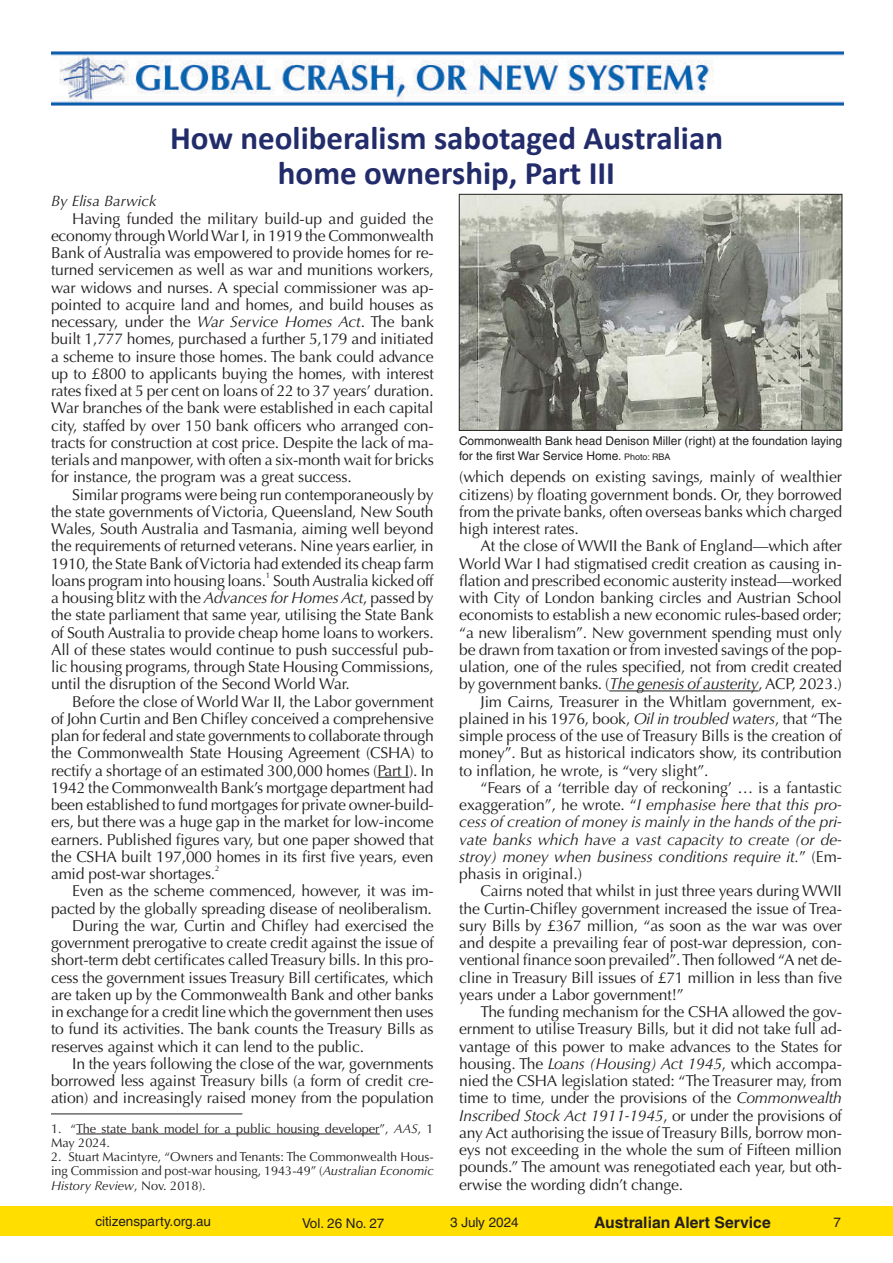
<style>
.page{position:relative;width:893px;height:1263px;background:#fff}
.page>*{position:absolute;margin:0;border:0;box-sizing:border-box;transform-origin:0 0}
.t1{font:700 33px/34.5px "Calibri";color:#232c6a;text-align:center}
.t2{font:15.75px/17.2px "Optima LT Std";letter-spacing:-.01em;color:#231f20;text-align:justify}
.t3{font:italic 15.75px "Optima LT Std";letter-spacing:-.005em;color:#231f20}
.t4{font:700 15.75px "Helvetica LT Std";color:#231f20}
.t5{font:italic 15px "Optima LT Std";color:#231f20}
.t6{font:13.5px "Helvetica LT Std";color:#231f20}
.t7{font:12.75px/14.2px "Optima LT Std";color:#231f20}
.t8{font:12px/14.4px "Helvetica LT Std";color:#231f20}
.t9{font:7.8px "Optima LT Std";color:#231f20}
.s1{font-style:italic}
.s2{font-size:9px}
.s3{font-style:normal}
</style>
<div class="page">
<div style="left:0;top:1206px;width:893px;height:30px;background:#ffde00"></div>
<hr style="left:377px;top:777px;width:32px;height:1px;background:#231f20">
<hr style="left:51px;top:1113px;width:191px;height:1px;background:#231f20">
<hr style="left:76px;top:1133px;width:304px;height:1px;background:#231f20">
<hr style="left:609px;top:690px;width:149px;height:1px;background:#231f20">
<img style="left:461px;top:196px;width:379px;height:233px">
<div style="left:459px;top:194px;width:383px;height:237px;border:1px solid #231f20"></div>
<img style="left:51px;top:51px;width:792px;height:55px">
<h1 class="t1" style="left:170px;top:121px;width:555px">How neoliberalism sabotaged Australian home ownership, Part III</h1>
<p class="t5" style="left:51px;top:192px;width:107px">By Elisa Barwick</p>
<p class="t2" style="left:51px;top:210px;width:384px;text-indent:21px">Having funded the military build-up and guided the economy through World War I, in 1919 the Commonwealth Bank of Australia was empowered to provide homes for re&shy;turned servicemen as well as war and munitions workers, war widows and nurses. A special commissioner was ap&shy;pointed to acquire land and homes, and build houses as necessary, under the <span class="s1">War Service Homes Act</span>. The bank built 1,777 homes, purchased a further 5,179 and initiated a scheme to insure those homes. The bank could advance up to £800 to applicants buying the homes, with interest rates fixed at 5 per cent on loans of 22 to 37 years’ duration.<br>War branches of the bank were established in each capital city, staffed by over 150 bank officers who arranged con&shy;tracts for construction at cost price. Despite the lack of ma&shy;terials and manpower, with often a six-month wait for bricks for instance, the program was a great success.</p>
<p class="t2" style="left:51px;top:486px;width:384px;text-indent:21px">Similar programs were being run contemporaneously by the state governments of Victoria, Queensland, New South Wales, South Australia and Tasmania, aiming well beyond the requirements of returned veterans. Nine years earlier, in 1910, the State Bank of Victoria had extended its cheap farm loans program into housing loans. South Australia kicked off</p>
<p class="t9" style="left:266px;top:571px;width:6px">1</p>
<p class="t2" style="left:51px;top:589px;width:384px">a housing blitz with the <span class="s1">Advances for Homes Act</span>, passed by the state parliament that same year, utilising the State Bank of South Australia to provide cheap home loans to workers.<br>All of these states would continue to push successful pub&shy;lic housing programs, through State Housing Commissions, until the disruption of the Second World War.</p>
<p class="t2" style="left:51px;top:693px;width:384px;text-indent:21px">Before the close of World War II, the Labor government of John Curtin and Ben Chifley conceived a comprehensive plan for federal and state governments to collaborate through the Commonwealth State Housing Agreement (CSHA) to rectify a shortage of an estimated 300,000 homes (Part I). In 1942 the Commonwealth Bank’s mortgage department had been established to fund mortgages for private owner-build&shy;ers, but there was a huge gap in the market for low-income earners. Published figures vary, but one paper showed that the CSHA built 197,000 homes in its first five years, even amid post-war shortages.</p>
<p class="t9" style="left:215px;top:864px;width:6px">2</p>
<p class="t2" style="left:72px;top:883px;width:363px">Even as the scheme commenced, however, it was im-</p>
<p class="t2" style="left:51px;top:900px;width:382px">pacted by the globally spreading disease of neoliberalism.</p>
<p class="t2" style="left:72px;top:917px;width:363px">During the war, Curtin and Chifley had exercised the</p>
<p class="t2" style="left:51px;top:934px;width:384px">government prerogative to create credit against the issue of</p>
<p class="t2" style="left:51px;top:952px;width:384px">short-term debt certificates called Treasury bills. In this pro-</p>
<p class="t2" style="left:51px;top:969px;width:384px">cess the government issues Treasury Bill certificates, which</p>
<p class="t2" style="left:51px;top:986px;width:384px">are taken up by the Commonwealth Bank and other banks</p>
<p class="t2" style="left:51px;top:1003px;width:384px">in exchange for a credit line which the government then uses</p>
<p class="t2" style="left:51px;top:1021px;width:384px">to fund its activities. The bank counts the Treasury Bills as</p>
<p class="t2" style="left:51px;top:1038px;width:315px">reserves against which it can lend to the public.</p>
<p class="t2" style="left:72px;top:1055px;width:363px">In the years following the close of the war, governments</p>
<p class="t2" style="left:51px;top:1072px;width:384px">borrowed less against Treasury bills (a form of credit cre-</p>
<p class="t2" style="left:51px;top:1089px;width:384px">ation) and increasingly raised money from the population</p>
<p class="t7" style="left:51px;top:1121px;width:384px">1. “The state bank model for a public housing developer”, <span class="s1">AAS</span>, 1<br>May 2024.</p>
<p class="t7" style="left:51px;top:1150px;width:384px;text-align:justify">2. Stuart Macintyre, “Owners and Tenants: The Commonwealth Hous&shy;ing Commission and post-war housing, 1943-49” (<span class="s1">Australian Economic History Review</span>, Nov. 2018).</p>
<p class="t8" style="left:459px;top:434px;width:385px">Commonwealth Bank head Denison Miller (right) at the foundation laying for the first War Service Home. <span class="s2">Photo: RBA</span></p>
<p class="t2" style="left:459px;top:469px;width:384px">(which depends on existing savings, mainly of wealthier citizens) by floating government bonds. Or, they borrowed from the private banks, often overseas banks which charged high interest rates.</p>
<p class="t2" style="left:480px;top:538px;width:363px">At the close of WWII the Bank of England—which after</p>
<p class="t2" style="left:459px;top:555px;width:384px">World War I had stigmatised credit creation as causing in-</p>
<p class="t2" style="left:459px;top:572px;width:384px">flation and prescribed economic austerity instead—worked</p>
<p class="t2" style="left:459px;top:589px;width:384px">with City of London banking circles and Austrian School</p>
<p class="t2" style="left:459px;top:607px;width:384px">economists to establish a new economic rules-based order;</p>
<p class="t2" style="left:459px;top:624px;width:384px">“a new liberalism”. New government spending must only</p>
<p class="t2" style="left:459px;top:641px;width:384px">be drawn from taxation or from invested savings of the pop-</p>
<p class="t2" style="left:459px;top:658px;width:384px">ulation, one of the rules specified, not from credit created</p>
<p class="t2" style="left:459px;top:676px;width:384px">by government banks. (<span class="s1">The genesis of austerity</span>, ACP, 2023.)</p>
<p class="t2" style="left:480px;top:693px;width:363px">Jim Cairns, Treasurer in the Whitlam government, ex-</p>
<p class="t2" style="left:459px;top:710px;width:384px">plained in his 1976, book, <span class="s1">Oil in troubled waters</span>, that “The</p>
<p class="t2" style="left:459px;top:727px;width:384px">simple process of the use of Treasury Bills is the creation of</p>
<p class="t2" style="left:459px;top:744px;width:384px">money”. But as historical indicators show, its contribution</p>
<p class="t2" style="left:459px;top:762px;width:251px">to inflation, he wrote, is “very slight”.</p>
<p class="t2" style="left:480px;top:779px;width:363px">“Fears of a ‘terrible day of reckoning’ … is a fantastic</p>
<p class="t3" style="left:459px;top:795px;width:384px"><span class="s3">exaggeration”, he wrote. “</span>I emphasise here that this pro-</p>
<p class="t3" style="left:459px;top:813px;width:384px">cess of creation of money is mainly in the hands of the pri-</p>
<p class="t3" style="left:459px;top:830px;width:384px">vate banks which have a vast capacity to create (or de-</p>
<p class="t3" style="left:459px;top:847px;width:384px">stroy) money when business conditions require it.<span class="s3">” (Em-</span></p>
<p class="t2" style="left:459px;top:865px;width:124px">phasis in original.)</p>
<p class="t2" style="left:480px;top:882px;width:363px">Cairns noted that whilst in just three years during WWII</p>
<p class="t2" style="left:459px;top:900px;width:384px">the Curtin-Chifley government increased the issue of Trea-</p>
<p class="t2" style="left:459px;top:917px;width:384px">sury Bills by £367 million, “as soon as the war was over</p>
<p class="t2" style="left:459px;top:934px;width:384px">and despite a prevailing fear of post-war depression, con-</p>
<p class="t2" style="left:459px;top:951px;width:384px">ventional finance soon prevailed”. Then followed “A net de-</p>
<p class="t2" style="left:459px;top:969px;width:384px">cline in Treasury Bill issues of £71 million in less than five</p>
<p class="t2" style="left:459px;top:986px;width:226px">years under a Labor government!”</p>
<p class="t2" style="left:480px;top:1003px;width:363px">The funding mechanism for the CSHA allowed the gov-</p>
<p class="t2" style="left:459px;top:1020px;width:384px">ernment to utilise Treasury Bills, but it did not take full ad-</p>
<p class="t2" style="left:459px;top:1038px;width:384px">vantage of this power to make advances to the States for</p>
<p class="t2" style="left:459px;top:1055px;width:384px">housing. The <span class="s1">Loans (Housing) Act 1945</span>, which accompa-</p>
<p class="t2" style="left:459px;top:1072px;width:384px">nied the CSHA legislation stated: “The Treasurer may, from</p>
<p class="t2" style="left:459px;top:1089px;width:384px">time to time, under the provisions of the <span class="s1">Commonwealth</span></p>
<p class="t3" style="left:459px;top:1106px;width:384px">Inscribed Stock Act 1911-1945<span class="s3">, or under the provisions of</span></p>
<p class="t2" style="left:459px;top:1124px;width:384px">any Act authorising the issue of Treasury Bills, borrow mon-</p>
<p class="t2" style="left:459px;top:1141px;width:384px">eys not exceeding in the whole the sum of Fifteen million</p>
<p class="t2" style="left:459px;top:1158px;width:384px">pounds.” The amount was renegotiated each year, but oth-</p>
<p class="t2" style="left:459px;top:1176px;width:225px">erwise the wording didn’t change.</p>
<p class="t6" style="left:95px;top:1213px;width:117px">citizensparty.org.au</p>
<p class="t6" style="left:302px;top:1215px;width:84px">Vol. 26 No. 27</p>
<p class="t6" style="left:450px;top:1214px;width:70px">3 July 2024</p>
<p class="t4" style="left:594px;top:1212px;width:178px">Australian Alert Service</p>
<p class="t6" style="left:833px;top:1214px;width:9px">7</p>
</div>
